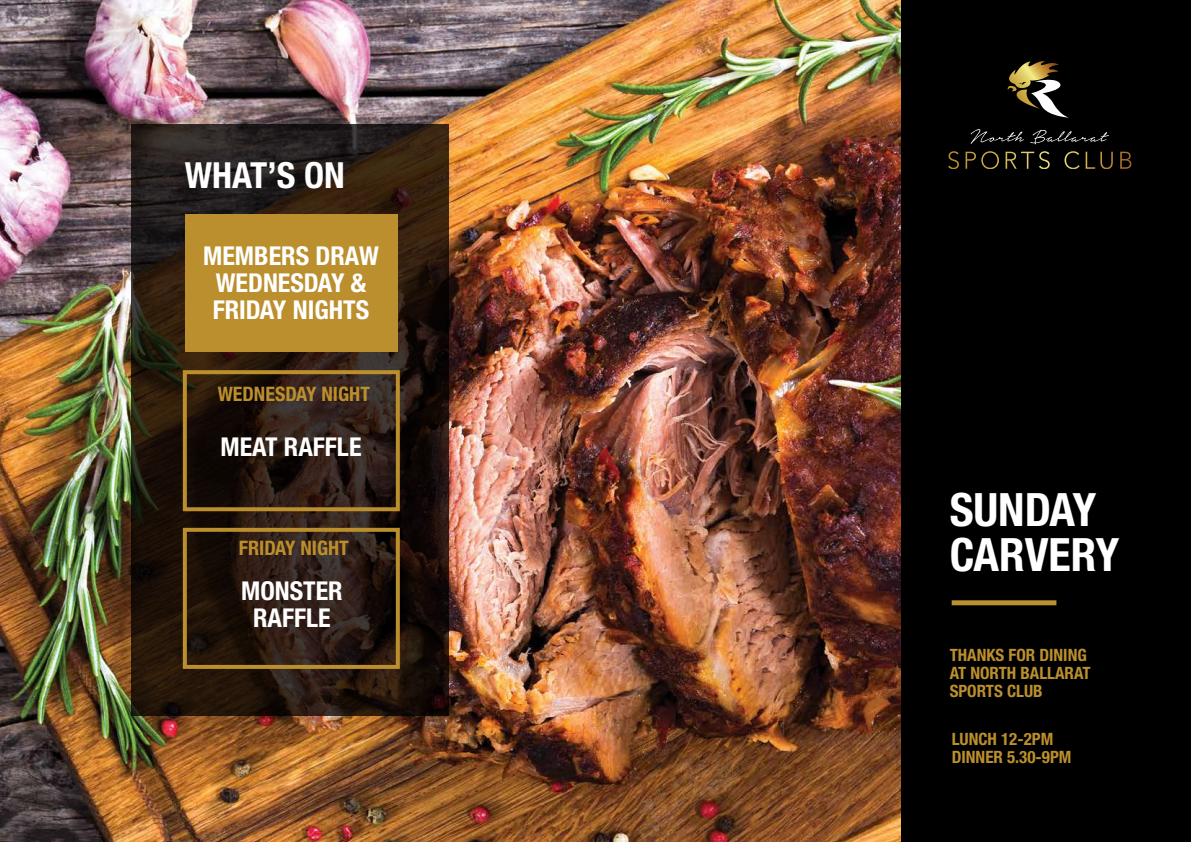
<style>
.page{position:relative;width:1191px;height:842px;background:#fff}
.page>*{position:absolute;margin:0;border:0;box-sizing:border-box;transform-origin:0 0}
.t1{font:700 condensed 46px/45px "Helvetica Neue LT Pro";color:#fff}
.t2{font:700 condensed 36px "Helvetica Neue LT Pro";color:#fff}
.t3{font:700 condensed 26px/27px "Helvetica Neue LT Pro";color:#fff;text-align:center}
.t4{font:700 condensed 20px "Helvetica Neue LT Pro";color:#bb8f2d}
.t5{font:700 condensed 17px/18px "Helvetica Neue LT Pro";color:#bb8f2d}
</style>
<div class="page">
<img style="left:0;top:0;width:901px;height:842px">
<div style="left:901px;top:0;width:290px;height:842px;background:#000"></div>
<svg style="left:131px;top:124px;width:318px;height:591px;background:#251811"></svg>
<svg style="left:1007px;top:61px;width:62px;height:57px"></svg>
<svg style="left:970px;top:129px;width:54px;height:15px"></svg>
<svg style="left:1030px;top:130px;width:78px;height:14px"></svg>
<svg style="left:948px;top:151px;width:11px;height:18px"></svg>
<svg style="left:965px;top:151px;width:34px;height:18px"></svg>
<svg style="left:1005px;top:151px;width:44px;height:18px"></svg>
<svg style="left:1064px;top:151px;width:15px;height:18px"></svg>
<svg style="left:1085px;top:152px;width:27px;height:17px"></svg>
<svg style="left:1120px;top:152px;width:11px;height:17px"></svg>
<div style="left:951px;top:600px;width:105px;height:5px;background:#bb8f2d"></div>
<div style="left:185px;top:215px;width:213px;height:137px;background:#bb8f2d"></div>
<div style="left:183px;top:370px;width:217px;height:141px;border:4px solid #bb8f2d"></div>
<div style="left:183px;top:528px;width:217px;height:141px;border:4px solid #bb8f2d"></div>
<h2 class="t2" style="left:185px;top:154px;width:162px">WHAT’S ON</h2>
<h3 class="t3" style="left:203px;top:243px;width:177px">MEMBERS DRAW<br>WEDNESDAY &amp;<br>FRIDAY NIGHTS</h3>
<p class="t4" style="left:218px;top:382px;width:154px">WEDNESDAY NIGHT</p>
<h3 class="t3" style="left:220px;top:434px;width:143px">MEAT RAFFLE</h3>
<p class="t4" style="left:239px;top:536px;width:112px">FRIDAY NIGHT</p>
<h3 class="t3" style="left:241px;top:578px;width:103px">MONSTER<br>RAFFLE</h3>
<h1 class="t1" style="left:949px;top:488px;width:171px">SUNDAY<br>CARVERY</h1>
<p class="t5" style="left:949px;top:646px;width:143px">THANKS FOR DINING<br>AT NORTH BALLARAT<br>SPORTS CLUB</p>
<p class="t5" style="left:951px;top:730px;width:121px">LUNCH 12-2PM<br>DINNER 5.30-9PM</p>
</div>
